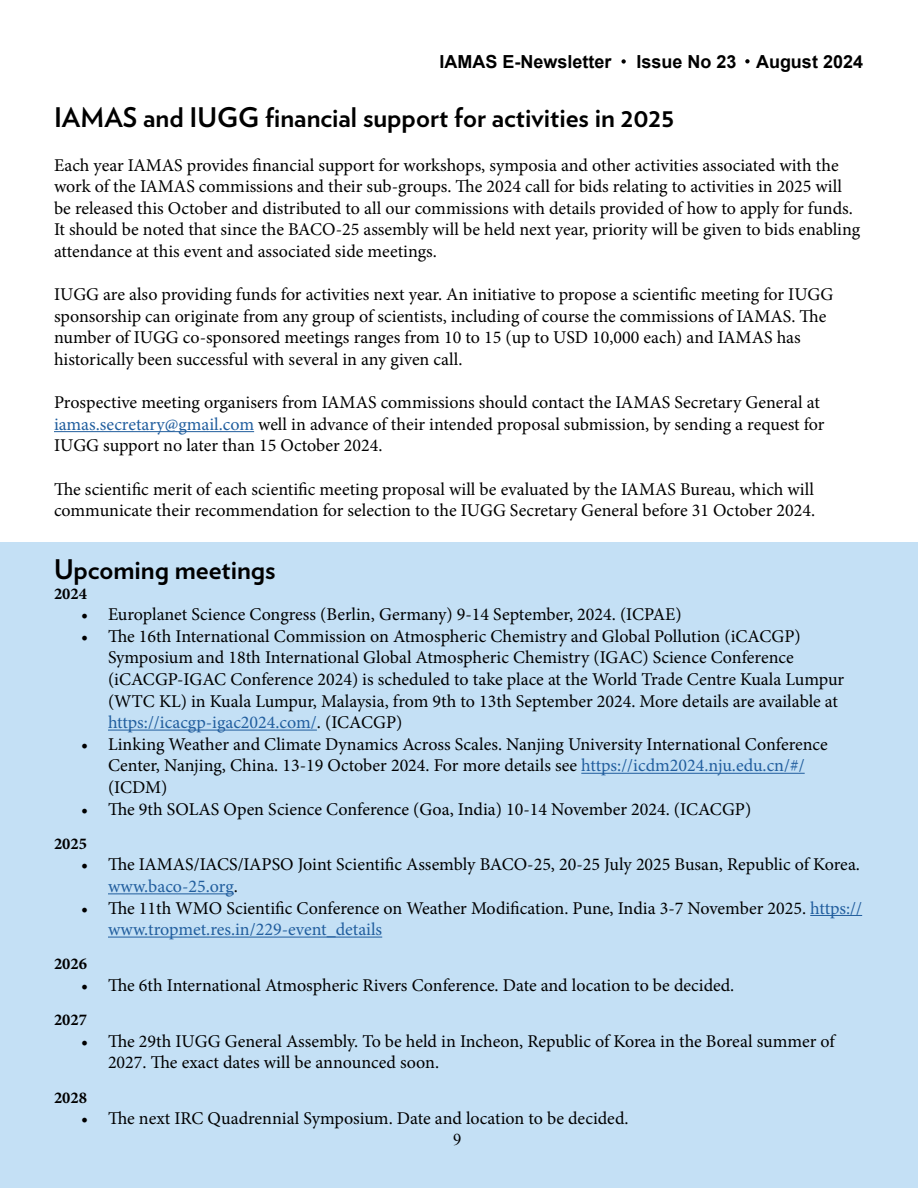
<style>
.page{position:relative;width:918px;height:1188px;background:#fff}
.page>*{position:absolute;margin:0;border:0;box-sizing:border-box;transform-origin:0 0}
.t1{font:700 27px "Verlag";color:#000}
.t2{font:18px/21.6px "Minion Pro";color:#000}
.t3{font:700 18px "Arial";color:#000}
.t4{font:700 16.5px "Minion Pro";color:#000}
.t5{font:16.5px "Times New Roman";color:#000}
.s1{color:#215e9e}
</style>
<div class="page">
<svg style="left:621px;top:59px;width:5px;height:5px"></svg>
<svg style="left:745px;top:59px;width:5px;height:4px"></svg>
<div style="left:0;top:542px;width:918px;height:646px;background:#c4e0f5"></div>
<hr style="left:108px;top:730px;width:209px;height:1px;background:#215e9e">
<hr style="left:581px;top:773px;width:224px;height:1px;background:#215e9e">
<hr style="left:108px;top:893px;width:126px;height:1px;background:#215e9e">
<hr style="left:810px;top:915px;width:52px;height:1px;background:#215e9e">
<hr style="left:108px;top:937px;width:274px;height:1px;background:#215e9e">
<hr style="left:54px;top:431px;width:200px;height:1px;background:#215e9e">
<p class="t3" style="left:440px;top:50px;width:174px">IAMAS E-Newsletter</p>
<p class="t3" style="left:637px;top:50px;width:228px">Issue No 23 August 2024</p>
<h1 class="t1" style="left:54px;top:96px;width:622px">IAMAS and IUGG financial support for activities in 2025</h1>
<p class="t2" style="left:54px;top:154px;width:808px">Each year IAMAS provides financial support for workshops, symposia and other activities associated with the work of the IAMAS commissions and their sub-groups. The 2024 call for bids relating to activities in 2025 will be released this October and distributed to all our commissions with details provided of how to apply for funds.<br>It should be noted that since the BACO-25 assembly will be held next year, priority will be given to bids enabling attendance at this event and associated side meetings.</p>
<p class="t2" style="left:54px;top:284px;width:781px">IUGG are also providing funds for activities next year. An initiative to propose a scientific meeting for IUGG sponsorship can originate from any group of scientists, including of course the commissions of IAMAS. The number of IUGG co-sponsored meetings ranges from 10 to 15 (up to USD 10,000 each) and IAMAS has historically been successful with several in any given call.</p>
<p class="t2" style="left:54px;top:392px;width:772px">Prospective meeting organisers from IAMAS commissions should contact the IAMAS Secretary General at <span class="s1">iamas.secretary@gmail.com</span> well in advance of their intended proposal submission, by sending a request for<br>IUGG support no later than 15 October 2024.</p>
<p class="t2" style="left:54px;top:478px;width:763px">The scientific merit of each scientific meeting proposal will be evaluated by the IAMAS Bureau, which will communicate their recommendation for selection to the IUGG Secretary General before 31 October 2024.</p>
<h1 class="t1" style="left:54px;top:548px;width:223px">Upcoming meetings</h1>
<p class="t4" style="left:54px;top:582px;width:34px">2024</p>
<p class="t2" style="left:81px;top:604px;width:602px">• Europlanet Science Congress (Berlin, Germany) 9-14 September, 2024. (ICPAE)</p>
<p class="t2" style="left:108px;top:625px;width:738px;text-indent:-27px">• The 16th International Commission on Atmospheric Chemistry and Global Pollution (iCACGP)<br>Symposium and 18th International Global Atmospheric Chemistry (IGAC) Science Conference (iCACGP-IGAC Conference 2024) is scheduled to take place at the World Trade Centre Kuala Lumpur (WTC KL) in Kuala Lumpur, Malaysia, from 9th to 13th September 2024. More details are available at <span class="s1">https://icacgp-igac2024.com/</span>. (ICACGP)</p>
<p class="t2" style="left:108px;top:733px;width:721px;text-indent:-27px">• Linking Weather and Climate Dynamics Across Scales. Nanjing University International Conference<br>Center, Nanjing, China. 13-19 October 2024. For more details see <span class="s1">https://icdm2024.nju.edu.cn/#/ </span>(ICDM)</p>
<p class="t2" style="left:81px;top:798px;width:672px">• The 9th SOLAS Open Science Conference (Goa, India) 10-14 November 2024. (ICACGP)</p>
<p class="t4" style="left:54px;top:832px;width:34px">2025</p>
<p class="t2" style="left:108px;top:854px;width:754px;text-indent:-27px">• The IAMAS/IACS/IAPSO Joint Scientific Assembly BACO-25, 20-25 July 2025 Busan, Republic of Korea. <span class="s1">www.baco-25.org</span>.</p>
<p class="t2" style="left:108px;top:897px;width:756px;text-indent:-27px">• The 11th WMO Scientific Conference on Weather Modification. Pune, India 3-7 November 2025. <span class="s1">https:// www.tropmet.res.in/229-event_details</span></p>
<p class="t4" style="left:54px;top:953px;width:34px">2026</p>
<p class="t2" style="left:81px;top:975px;width:655px">• The 6th International Atmospheric Rivers Conference. Date and location to be decided.</p>
<p class="t4" style="left:54px;top:1008px;width:34px">2027</p>
<p class="t2" style="left:108px;top:1030px;width:728px;text-indent:-27px">• The 29th IUGG General Assembly. To be held in Incheon, Republic of Korea in the Boreal summer of<br>2027. The exact dates will be announced soon.</p>
<p class="t4" style="left:54px;top:1086px;width:34px">2028</p>
<p class="t2" style="left:81px;top:1108px;width:549px">• The next IRC Quadrennial Symposium. Date and location to be decided.</p>
<p class="t2" style="left:453px;top:1113px;width:10px">9</p>
<p class="t5" style="left:453px;top:1128px;width:10px">9</p>
</div>
